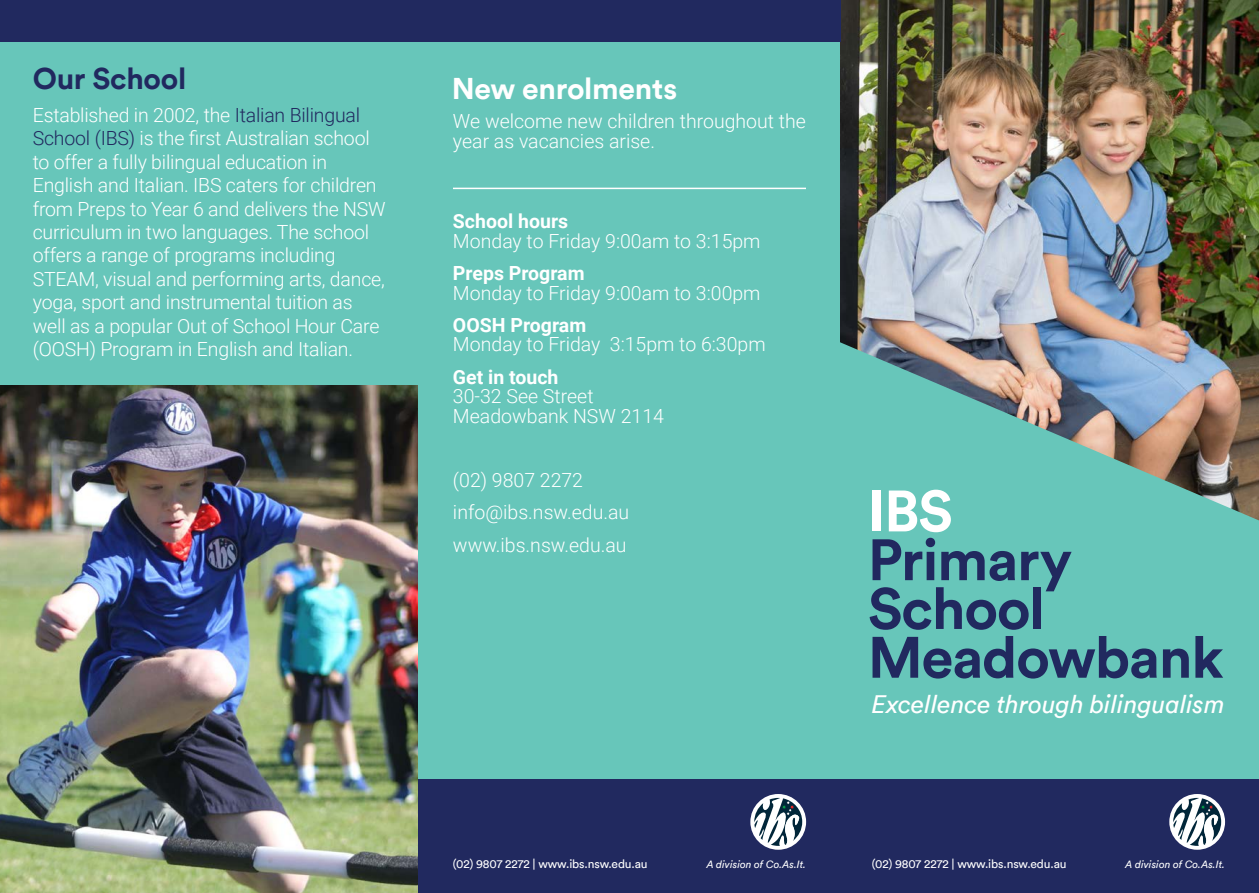
<style>
.page{position:relative;width:1259px;height:893px;background:#fff}
.page>*{position:absolute;margin:0;border:0;box-sizing:border-box;transform-origin:0 0}
.t1{font:700 57.6px/48.8px "Circular";letter-spacing:-.02em;color:#21295f}
.t2{font:700 57.6px "Circular";color:#fff}
.t3{font:700 30px "Circular";letter-spacing:-.01em;color:#fff}
.t4{font:700 30px "Circular";letter-spacing:-.01em;color:#21295f}
.t5{font:italic 25.35px "Circular";color:#fff}
.t6{font:300 19.5px/23.4px "Roboto";letter-spacing:-.01em;color:#fff}
.t7{font:700 19.5px "Roboto";color:#fff}
.t8{font:12px "Circular";letter-spacing:-.01em;color:#fff}
.t9{font:italic 10.5px "Circular";color:#fff}
.s1{color:#21295f}
</style>
<div class="page">
<div style="left:838px;top:230px;width:421px;height:663px;background:#67c6ba"></div>
<div style="left:838px;top:779px;width:421px;height:114px;background:#21295f"></div>
<svg style="left:1169px;top:794px;width:56px;height:56px"></svg>
<svg style="left:1173px;top:798px;width:48px;height:48px"></svg>
<img style="left:840px;top:0;width:419px;height:520px">
<div style="left:0;top:0;width:420px;height:893px;background:#67c6ba"></div>
<img style="left:0;top:386px;width:419px;height:507px">
<div style="left:419px;top:0;width:421px;height:893px;background:#67c6ba"></div>
<div style="left:419px;top:779px;width:421px;height:114px;background:#21295f"></div>
<hr style="left:453px;top:188px;width:353px;height:1px;background:#fff">
<svg style="left:750px;top:794px;width:56px;height:56px"></svg>
<svg style="left:754px;top:798px;width:48px;height:48px"></svg>
<div style="left:0;top:0;width:840px;height:42px;background:#21295f"></div>
<h2 class="t4" style="left:33px;top:58px;width:155px">Our School</h2>
<p class="t6" style="left:33px;top:103px;width:354px">Established in 2002, the <span class="s1">Italian Bilingual School (IBS)</span> is the first Australian school to offer a fully bilingual education in English and Italian. IBS caters for children from Preps to Year 6 and delivers the NSW curriculum in two languages. The school offers a range of programs including STEAM, visual and performing arts, dance, yoga, sport and instrumental tuition as well as a popular Out of School Hour Care (OOSH) Program in English and Italian.</p>
<h2 class="t3" style="left:452px;top:68px;width:227px">New enrolments</h2>
<p class="t6" style="left:453px;top:111px;width:354px;line-height:19.5px">We welcome new children throughout the year as vacancies arise.</p>
<p class="t7" style="left:453px;top:208px;width:117px">School hours</p>
<p class="t6" style="left:453px;top:229px;width:309px">Monday to Friday 9:00am to 3:15pm</p>
<p class="t7" style="left:453px;top:260px;width:133px">Preps Program</p>
<p class="t6" style="left:453px;top:280px;width:309px">Monday to Friday 9:00am to 3:00pm</p>
<p class="t7" style="left:453px;top:311px;width:135px">OOSH Program</p>
<p class="t6" style="left:453px;top:332px;width:314px">Monday to Friday 3:15pm to 6:30pm</p>
<p class="t7" style="left:453px;top:363px;width:107px">Get in touch</p>
<p class="t6" style="left:453px;top:386px;width:212px;line-height:19.5px">30-32 See Street<br>Meadowbank NSW 2114</p>
<p class="t6" style="left:453px;top:463px;width:178px;line-height:32.2px">(02) 9807 2272 info@ibs.nsw.edu.au www.ibs.nsw.edu.au</p>
<p class="t8" style="left:453px;top:855px;width:196px">(02) 9807 2272 | www.ibs.nsw.edu.au</p>
<p class="t9" style="left:706px;top:857px;width:101px">A division of Co.As.It.</p>
<h1 class="t2" style="left:868px;top:472px;width:87px">IBS</h1>
<h1 class="t1" style="left:868px;top:533px;width:357px">Primary<br>School<br>Meadowbank</h1>
<p class="t5" style="left:872px;top:687px;width:355px">Excellence through bilingualism</p>
<p class="t8" style="left:872px;top:855px;width:196px">(02) 9807 2272 | www.ibs.nsw.edu.au</p>
<p class="t9" style="left:1125px;top:857px;width:101px">A division of Co.As.It.</p>
</div>
